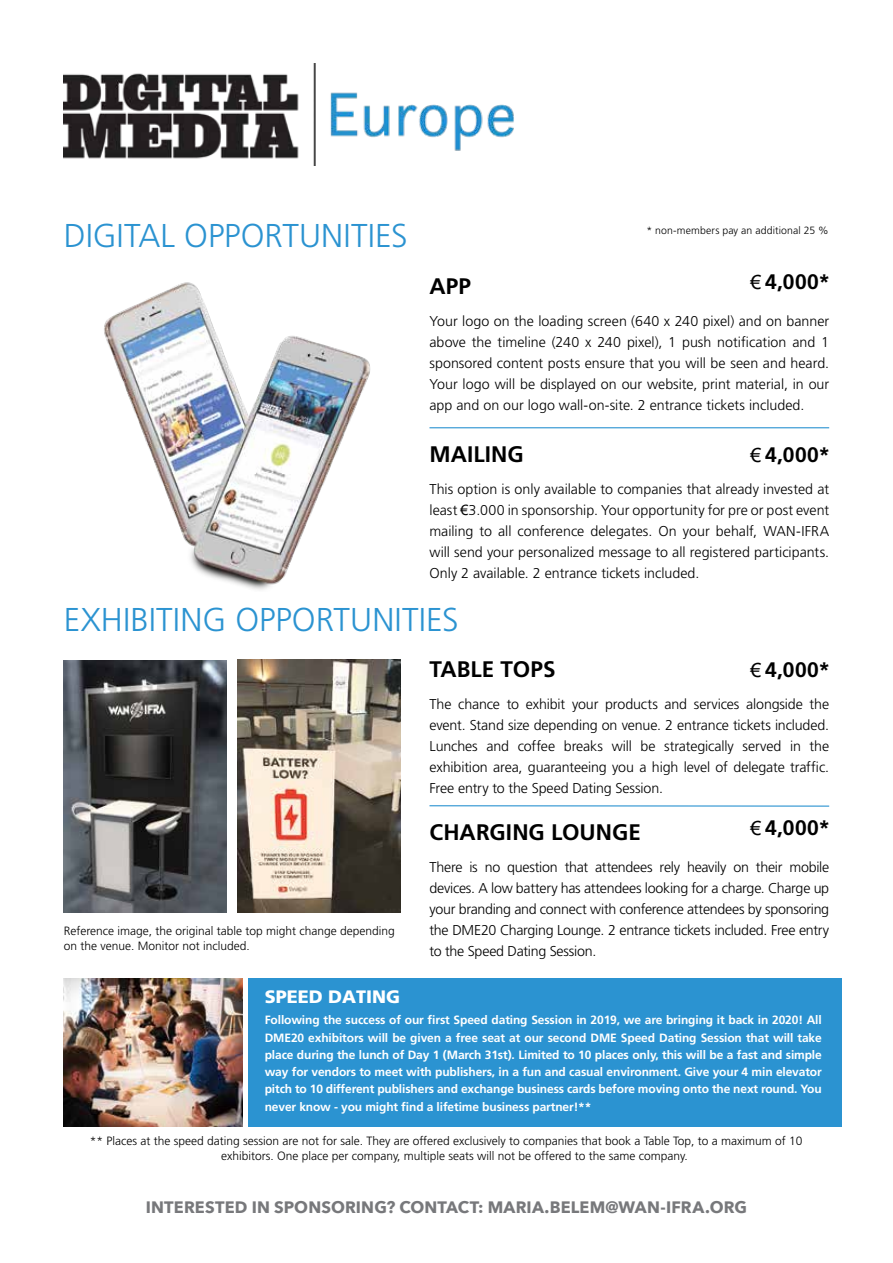
<style>
.page{position:relative;width:893px;height:1263px;background:#fff}
.page>*{position:absolute;margin:0;border:0;box-sizing:border-box;transform-origin:0 0}
.t1{font:300 33px "Frutiger";color:#2b93d1}
.t2{font:700 22.5px "Frutiger";color:#000}
.t3{font:700 21px "Frutiger";letter-spacing:.02em;color:#000}
.t4{font:900 18px "Frutiger";color:#fff}
.t5{font:700 16.5px "Avenir Next";letter-spacing:.005em;color:#77787b}
.t6{font:300 14.25px/21px "Frutiger";letter-spacing:-.005em;color:#000;text-align:justify}
.t7{font:700 12px/17.2px "Frutiger";letter-spacing:-.01em;color:#fff;text-align:justify}
.t8{font:300 12px/15.8px "Frutiger";color:#000}
.t9{font:300 10.5px "Frutiger";letter-spacing:.015em;color:#000}
.s1{font-family:"Arial";font-weight:400;font-size:19.5px}
.s2{font-family:"Arial";font-weight:400}
</style>
<div class="page">
<img style="left:64px;top:64px;width:450px;height:102px">
<img style="left:64px;top:661px;width:162px;height:251px">
<img style="left:238px;top:660px;width:162px;height:252px">
<hr style="left:429px;top:805px;width:400px;height:2px;background:#2b93d1">
<hr style="left:429px;top:427px;width:400px;height:1px;background:#2b93d1">
<div style="left:249px;top:978px;width:593px;height:148px;background:#2b93d1"></div>
<img style="left:104px;top:282px;width:267px;height:308px">
<img style="left:64px;top:978px;width:178px;height:149px">
<h1 class="t1" style="left:64px;top:217px;width:345px">DIGITAL OPPORTUNITIES</h1>
<p class="t9" style="left:646px;top:224px;width:184px">* non-members pay an additional 25 %</p>
<h3 class="t3" style="left:750px;top:269px;width:81px"><span class="s1">€</span> 4,000*</h3>
<h2 class="t2" style="left:429px;top:273px;width:43px">APP</h2>
<p class="t6" style="left:429px;top:310px;width:401px">Your logo on the loading screen (640 x 240 pixel) and on banner above the timeline (240 x 240 pixel), 1 push notification and 1 sponsored content posts ensure that you will be seen and heard.<br>Your logo will be displayed on our website, print material, in our app and on our logo wall-on-site. 2 entrance tickets included.</p>
<h2 class="t2" style="left:429px;top:441px;width:96px">MAILING</h2>
<p class="t6" style="left:429px;top:478px;width:401px">This option is only available to companies that already invested at least <span class="s2">€</span>3.000 in sponsorship. Your opportunity for pre or post event mailing to all conference delegates. On your behalf, WAN-IFRA will send your personalized message to all registered participants.<br>Only 2 available. 2 entrance tickets included.</p>
<h3 class="t3" style="left:750px;top:442px;width:81px"><span class="s1">€</span> 4,000*</h3>
<h1 class="t1" style="left:64px;top:601px;width:396px">EXHIBITING OPPORTUNITIES</h1>
<p class="t8" style="left:64px;top:922px;width:333px">Reference image, the original table top might change depending on the venue. Monitor not included.</p>
<h2 class="t2" style="left:429px;top:656px;width:128px">TABLE TOPS</h2>
<p class="t6" style="left:429px;top:693px;width:401px">The chance to exhibit your products and services alongside the event. Stand size depending on venue. 2 entrance tickets included.<br>Lunches and coffee breaks will be strategically served in the exhibition area, guaranteeing you a high level of delegate traffic.<br>Free entry to the Speed Dating Session.</p>
<h3 class="t3" style="left:750px;top:658px;width:81px"><span class="s1">€</span> 4,000*</h3>
<h3 class="t3" style="left:750px;top:815px;width:81px"><span class="s1">€</span> 4,000*</h3>
<h2 class="t2" style="left:429px;top:819px;width:213px">CHARGING LOUNGE</h2>
<p class="t6" style="left:429px;top:856px;width:401px">There is no question that attendees rely heavily on their mobile devices. A low battery has attendees looking for a charge. Charge up your branding and connect with conference attendees by sponsoring the DME20 Charging Lounge. 2 entrance tickets included. Free entry to the Speed Dating Session.</p>
<p class="t4" style="left:265px;top:986px;width:137px">SPEED DATING</p>
<p class="t7" style="left:265px;top:1011px;width:559px">Following the success of our first Speed dating Session in 2019, we are bringing it back in 2020! All DME20 exhibitors will be given a free seat at our second DME Speed Dating Session that will take place during the lunch of Day 1 (March 31st). Limited to 10 places only, this will be a fast and simple way for vendors to meet with publishers, in a fun and casual environment. Give your 4 min elevator pitch to 10 different publishers and exchange business cards before moving onto the next round. You never know - you might find a lifetime business partner!**</p>
<p class="t8" style="left:221px;top:1132px;width:583px;text-indent:-131px">** Places at the speed dating session are not for sale. They are offered exclusively to companies that book a Table Top, to a maximum of 10 exhibitors. One place per company, multiple seats will not be offered to the same company.</p>
<p class="t5" style="left:146px;top:1192px;width:603px">INTERESTED IN SPONSORING? CONTACT: MARIA.BELEM@WAN-IFRA.ORG</p>
</div>
